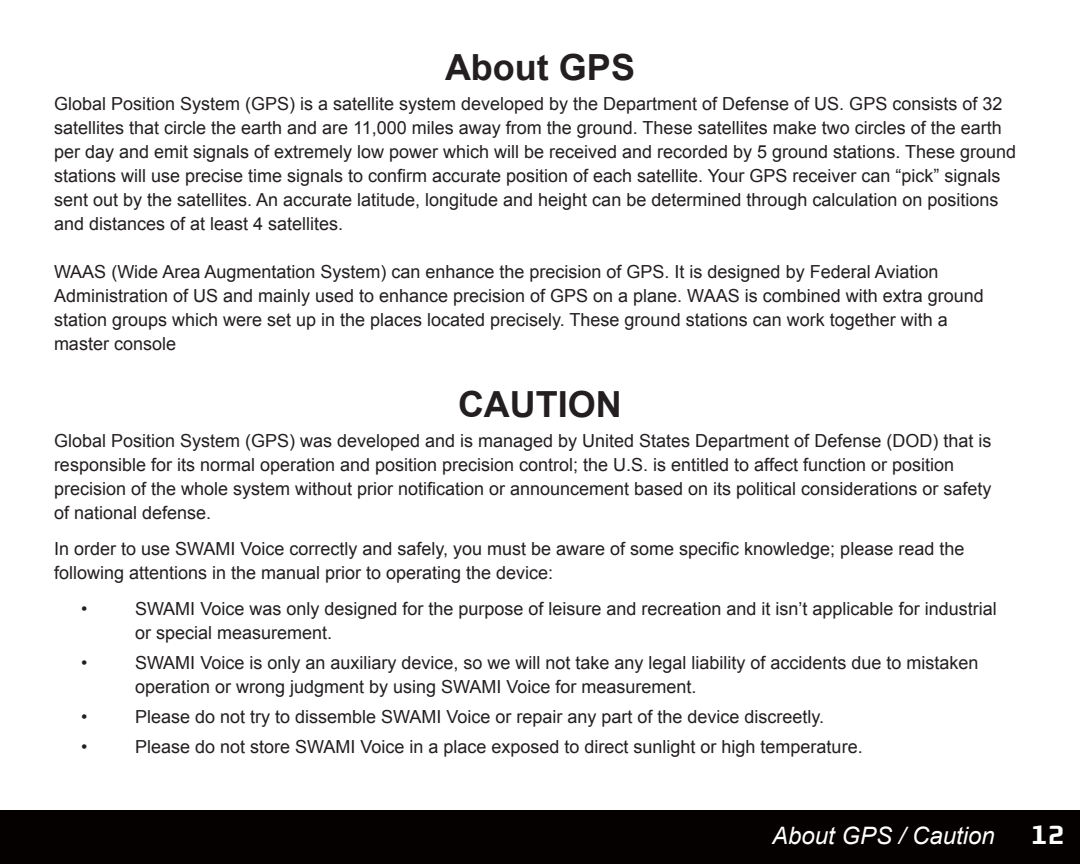
<style>
.page{position:relative;width:1080px;height:864px;background:#fff}
.page>*{position:absolute;margin:0;border:0;box-sizing:border-box;transform-origin:0 0}
.t1{font:700 36px "Arial";color:#231f20}
.t2{font:700 30px "Morgan Sn Caps";color:#fff}
.t3{font:italic 24px "Arial";color:#fff}
.t4{font:18px/24px "Arial";color:#231f20}
</style>
<div class="page">
<div style="left:0;top:810px;width:1080px;height:54px;background:#060101"></div>
<p class="t1" style="left:445px;top:44px;width:192px">About GPS</p>
<p class="t4" style="left:54px;top:92px;width:964px">Global Position System (GPS) is a satellite system developed by the Department of Defense of US. GPS consists of 32 satellites that circle the earth and are 11,000 miles away from the ground. These satellites make two circles of the earth per day and emit signals of extremely low power which will be received and recorded by 5 ground stations. These ground stations will use precise time signals to confirm accurate position of each satellite. Your GPS receiver can “pick” signals sent out by the satellites. An accurate latitude, longitude and height can be determined through calculation on positions and distances of at least 4 satellites.</p>
<p class="t4" style="left:54px;top:260px;width:886px">WAAS (Wide Area Augmentation System) can enhance the precision of GPS. It is designed by Federal Aviation</p>
<p class="t4" style="left:54px;top:284px;width:931px">Administration of US and mainly used to enhance precision of GPS on a plane. WAAS is combined with extra ground</p>
<p class="t4" style="left:54px;top:308px;width:895px">station groups which were set up in the places located precisely. These ground stations can work together with a</p>
<p class="t4" style="left:54px;top:332px;width:124px">master console</p>
<p class="t1" style="left:458px;top:380px;width:165px">CAUTION</p>
<p class="t4" style="left:54px;top:429px;width:939px">Global Position System (GPS) was developed and is managed by United States Department of Defense (DOD) that is</p>
<p class="t4" style="left:54px;top:453px;width:902px">responsible for its normal operation and position precision control; the U.S. is entitled to affect function or position</p>
<p class="t4" style="left:54px;top:477px;width:939px">precision of the whole system without prior notification or announcement based on its political considerations or safety</p>
<p class="t4" style="left:54px;top:501px;width:159px">of national defense.</p>
<p class="t4" style="left:54px;top:537px;width:912px">In order to use SWAMI Voice correctly and safely, you must be aware of some specific knowledge; please read the</p>
<p class="t4" style="left:54px;top:561px;width:501px">following attentions in the manual prior to operating the device:</p>
<p class="t4" style="left:81px;top:597px;width:8px">•</p>
<p class="t4" style="left:135px;top:597px;width:863px">SWAMI Voice was only designed for the purpose of leisure and recreation and it isn’t applicable for industrial or special measurement.</p>
<p class="t4" style="left:81px;top:651px;width:8px">•</p>
<p class="t4" style="left:135px;top:651px;width:845px">SWAMI Voice is only an auxiliary device, so we will not take any legal liability of accidents due to mistaken operation or wrong judgment by using SWAMI Voice for measurement.</p>
<p class="t4" style="left:81px;top:705px;width:8px">•</p>
<p class="t4" style="left:135px;top:705px;width:691px">Please do not try to dissemble SWAMI Voice or repair any part of the device discreetly.</p>
<p class="t4" style="left:81px;top:735px;width:8px">•</p>
<p class="t4" style="left:135px;top:735px;width:729px">Please do not store SWAMI Voice in a place exposed to direct sunlight or high temperature.</p>
<p class="t3" style="left:772px;top:821px;width:224px">About GPS / Caution</p>
<p class="t2" style="left:1030px;top:819px;width:36px">12</p>
</div>
